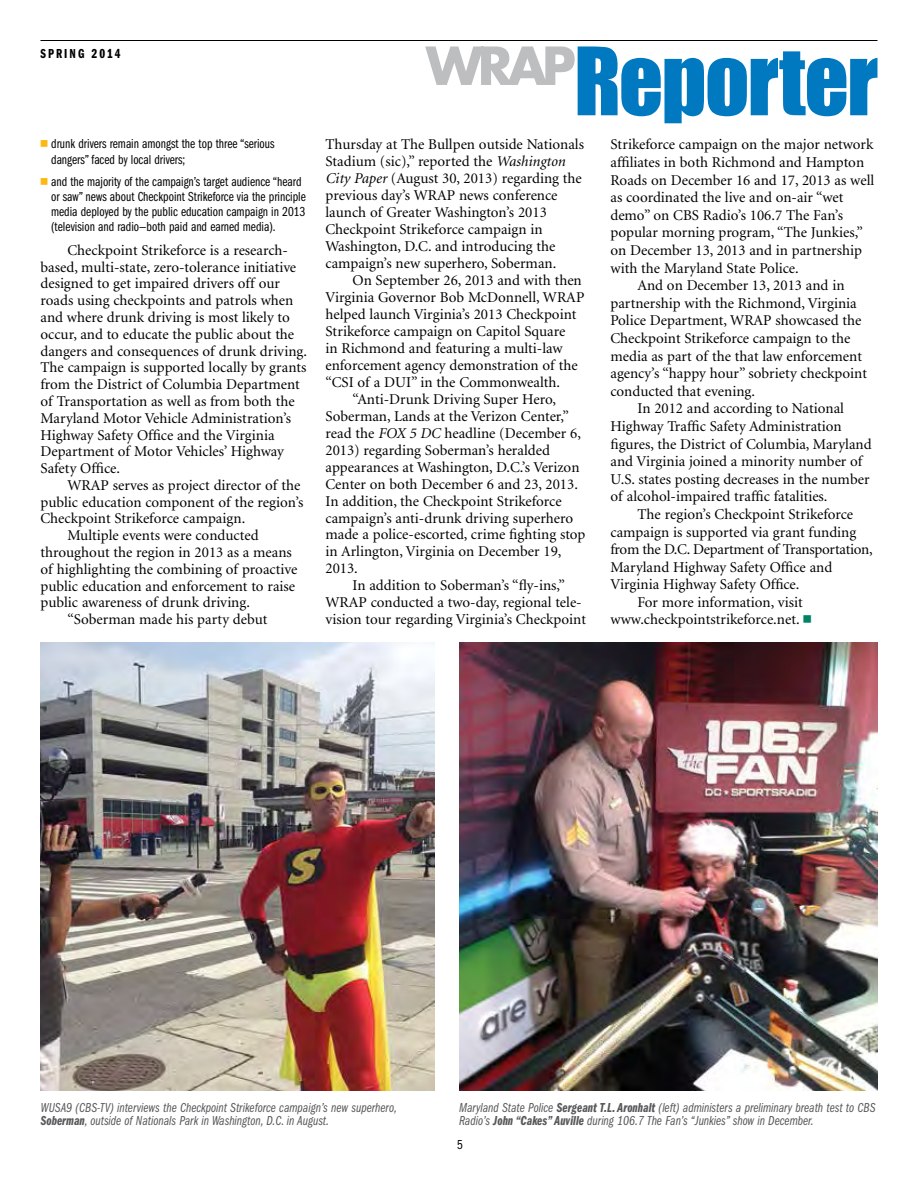
<style>
.page{position:relative;width:918px;height:1188px;background:#fff}
.page>*{position:absolute;margin:0;border:0;box-sizing:border-box;transform-origin:0 0}
.t1{font:15px/16.8px "Minion";color:#000}
.t2{font:15px "Minion";letter-spacing:-.02em;color:#000}
.t3{font:13.5px/13.5px "Franklin Gothic Book Cmpr Ital";color:#58595b}
.t4{font:13.5px/15.3px "Franklin Gothic Book Cmpr";color:#000}
.t5{font:13.5px "Franklin Gothic Demi Cmpr";letter-spacing:.15em;color:#000}
.s1{font-style:italic}
.s2{font-family:"Franklin Gothic Demi Cmpr Ital"}
</style>
<div class="page">
<svg style="left:425px;top:46px;width:452px;height:77px"></svg>
<hr style="left:40px;top:40px;width:838px;height:1px;background:#000">
<img style="left:40px;top:642px;width:395px;height:448px">
<img style="left:459px;top:642px;width:419px;height:448px">
<p class="t5" style="left:40px;top:46px;width:82px">SPRING 2014</p>
<p class="t4" style="left:51px;top:136px;width:225px">drunk drivers remain amongst the top three “serious dangers” faced by local drivers;</p>
<p class="t4" style="left:51px;top:174px;width:256px">and the majority of the campaign’s target audience “heard or saw” news about Checkpoint Strikeforce via the principle media deployed by the public education campaign in 2013 (television and radio—both paid and earned media).</p>
<p class="t1" style="left:40px;top:242px;width:268px;text-indent:27px">Checkpoint Strikeforce is a research&shy;based, multi-state, zero-tolerance initiative designed to get impaired drivers off our roads using checkpoints and patrols when and where drunk driving is most likely to occur, and to educate the public about the dangers and consequences of drunk driving.<br>The campaign is supported locally by grants from the District of Columbia Department of Transportation as well as from both the Maryland Motor Vehicle Administration’s Highway Safety Office and the Virginia Department of Motor Vehicles’ Highway Safety Office.</p>
<p class="t1" style="left:68px;top:477px;width:234px">WRAP serves as project director of the</p>
<p class="t1" style="left:40px;top:494px;width:265px">public education component of the region’s</p>
<p class="t1" style="left:40px;top:511px;width:206px">Checkpoint Strikeforce campaign.</p>
<p class="t1" style="left:68px;top:528px;width:193px">Multiple events were conducted</p>
<p class="t1" style="left:40px;top:544px;width:253px">throughout the region in 2013 as a means</p>
<p class="t1" style="left:40px;top:561px;width:258px">of highlighting the combining of proactive</p>
<p class="t1" style="left:40px;top:578px;width:256px">public education and enforcement to raise</p>
<p class="t1" style="left:40px;top:595px;width:211px">public awareness of drunk driving.</p>
<p class="t1" style="left:68px;top:612px;width:201px">“Soberman made his party debut</p>
<p class="t1" style="left:326px;top:137px;width:260px">Thursday at The Bullpen outside Nationals Stadium (sic),” reported the <span class="s1">Washington City Paper</span> (August 30, 2013) regarding the previous day’s WRAP news conference launch of Greater Washington’s 2013<br>Checkpoint Strikeforce campaign in Washington, D.C. and introducing the campaign’s new superhero, Soberman.</p>
<p class="t1" style="left:352px;top:272px;width:231px">On September 26, 2013 and with then</p>
<p class="t1" style="left:326px;top:289px;width:260px">Virginia Governor Bob McDonnell, WRAP</p>
<p class="t1" style="left:326px;top:306px;width:252px">helped launch Virginia’s 2013 Checkpoint</p>
<p class="t1" style="left:326px;top:323px;width:241px">Strikeforce campaign on Capitol Square</p>
<p class="t1" style="left:326px;top:340px;width:239px">in Richmond and featuring a multi-law</p>
<p class="t1" style="left:326px;top:357px;width:254px">enforcement agency demonstration of the</p>
<p class="t1" style="left:326px;top:374px;width:236px">“CSI of a DUI” in the Commonwealth.</p>
<p class="t1" style="left:352px;top:391px;width:205px">“Anti-Drunk Driving Super Hero,</p>
<p class="t1" style="left:326px;top:408px;width:245px">Soberman, Lands at the Verizon Center,”</p>
<p class="t1" style="left:326px;top:425px;width:257px">read the <span class="s1">FOX 5 DC</span> headline (December 6,</p>
<p class="t1" style="left:326px;top:442px;width:226px">2013) regarding Soberman’s heralded</p>
<p class="t1" style="left:326px;top:459px;width:256px">appearances at Washington, D.C.’s Verizon</p>
<p class="t1" style="left:326px;top:476px;width:254px">Center on both December 6 and 23, 2013.</p>
<p class="t1" style="left:326px;top:493px;width:238px">In addition, the Checkpoint Strikeforce</p>
<p class="t1" style="left:326px;top:510px;width:249px">campaign’s anti-drunk driving superhero</p>
<p class="t1" style="left:326px;top:527px;width:261px">made a police-escorted, crime fighting stop</p>
<p class="t1" style="left:326px;top:544px;width:238px">in Arlington, Virginia on December 19,</p>
<p class="t1" style="left:326px;top:561px;width:34px">2013.</p>
<p class="t1" style="left:352px;top:578px;width:214px">In addition to Soberman’s “fly-ins,”</p>
<p class="t1" style="left:326px;top:595px;width:258px">WRAP conducted a two-day, regional tele-</p>
<p class="t1" style="left:326px;top:612px;width:262px">vision tour regarding Virginia’s Checkpoint</p>
<p class="t1" style="left:610px;top:137px;width:265px">Strikeforce campaign on the major network</p>
<p class="t1" style="left:610px;top:154px;width:255px">affiliates in both Richmond and Hampton</p>
<p class="t1" style="left:610px;top:172px;width:265px">Roads on December 16 and 17, 2013 as well</p>
<p class="t1" style="left:610px;top:190px;width:235px">as coordinated the live and on-air “wet</p>
<p class="t1" style="left:610px;top:207px;width:234px">demo” on CBS Radio’s 106.7 The Fan’s</p>
<p class="t1" style="left:610px;top:225px;width:254px">popular morning program, “The Junkies,”</p>
<p class="t1" style="left:610px;top:242px;width:253px">on December 13, 2013 and in partnership</p>
<p class="t1" style="left:610px;top:260px;width:190px">with the Maryland State Police.</p>
<p class="t1" style="left:638px;top:278px;width:209px">And on December 13, 2013 and in</p>
<p class="t1" style="left:610px;top:295px;width:248px">partnership with the Richmond, Virginia</p>
<p class="t1" style="left:610px;top:313px;width:252px">Police Department, WRAP showcased the</p>
<p class="t1" style="left:610px;top:330px;width:241px">Checkpoint Strikeforce campaign to the</p>
<p class="t1" style="left:610px;top:348px;width:253px">media as part of the that law enforcement</p>
<p class="t1" style="left:610px;top:365px;width:258px">agency’s “happy hour” sobriety checkpoint</p>
<p class="t1" style="left:610px;top:383px;width:146px">conducted that evening.</p>
<p class="t1" style="left:638px;top:401px;width:208px">In 2012 and according to National</p>
<p class="t1" style="left:610px;top:418px;width:233px">Highway Traffic Safety Administration</p>
<p class="t1" style="left:610px;top:436px;width:263px">figures, the District of Columbia, Maryland</p>
<p class="t1" style="left:610px;top:453px;width:253px">and Virginia joined a minority number of</p>
<p class="t1" style="left:610px;top:471px;width:261px">U.S. states posting decreases in the number</p>
<p class="t1" style="left:610px;top:489px;width:219px">of alcohol-impaired traffic fatalities.</p>
<p class="t1" style="left:638px;top:506px;width:217px">The region’s Checkpoint Strikeforce</p>
<p class="t1" style="left:610px;top:524px;width:247px">campaign is supported via grant funding</p>
<p class="t2" style="left:610px;top:542px;width:264px">from the D.C. Department of Transportation,</p>
<p class="t1" style="left:610px;top:559px;width:223px">Maryland Highway Safety Office and</p>
<p class="t1" style="left:610px;top:577px;width:191px">Virginia Highway Safety Office.</p>
<p class="t1" style="left:638px;top:594px;width:167px">For more information, visit</p>
<p class="t1" style="left:610px;top:612px;width:191px">www.checkpointstrikeforce.net.</p>
<p class="t3" style="left:41px;top:1101px;width:358px">WUSA9 (CBS-TV) interviews the Checkpoint Strikeforce campaign’s new superhero,<br><span class="s2">Soberman</span>, outside of Nationals Park in Washington, D.C. in August.</p>
<p class="t3" style="left:459px;top:1101px;width:418px">Maryland State Police <span class="s2">Sergeant T.L. Aronhalt</span> (left) administers a preliminary breath test to CBS<br>Radio’s <span class="s2">John “Cakes” Auville</span> during 106.7 The Fan’s “Junkies” show in December.</p>
<p class="t4" style="left:457px;top:1138px;width:7px">5</p>
</div>
